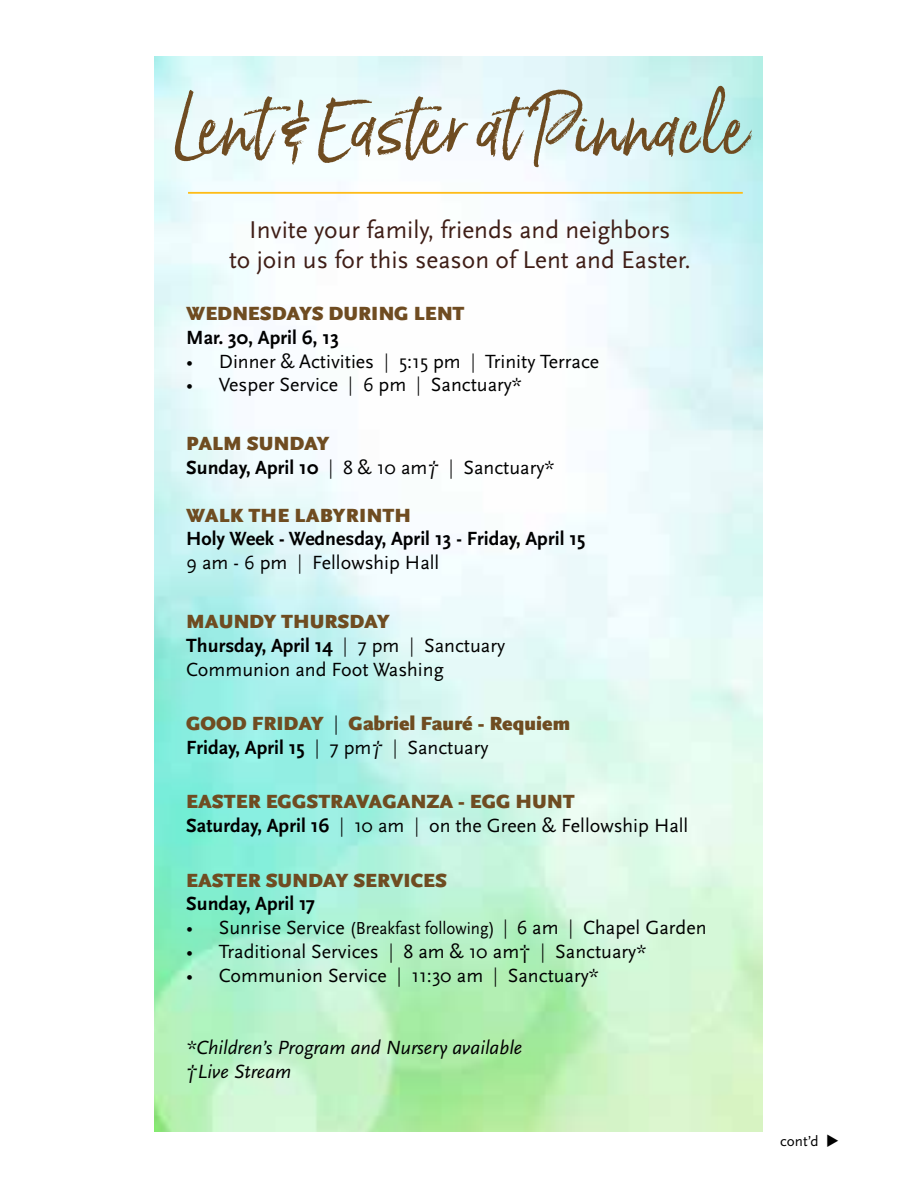
<style>
.page{position:relative;width:918px;height:1188px;background:#fff}
.page>*{position:absolute;margin:0;border:0;box-sizing:border-box;transform-origin:0 0}
.t1{font:72.45px "Born Ready";color:#6f4c21}
.t2{font:25.35px/30.5px "Scala Sans OT";color:#3f1e17;text-align:center}
.t3{font:19.95px/23.9px "Scala Sans OT";color:#000}
.t4{font:900 19.95px/23.9px "Scala Sans OT";color:#6f4c21}
.t5{font:700 19.95px/23.9px "Scala Sans OT";color:#000}
.t6{font:italic 19.95px/23.9px "Scala Sans OT";color:#000}
.t7{font:15px "Scala Sans OT";color:#000}
.s1{font-weight:300}
.s2{font-weight:900;color:#6f4c21}
.s3{font-weight:700}
.s4{font-style:italic}
.s5{font-weight:400}
.s6{font-weight:300;color:#000}
.s7{font-weight:700;color:#000}
.s8{font-weight:400;color:#000}
.s9{font-weight:400;font-style:italic;color:#000}
.s10{font-size:18.15px}
</style>
<div class="page">
<hr style="left:188px;top:192px;width:555px;height:2px;background:#febc18">
<h1 class="t1" style="left:171px;top:83px;width:578px">Lent &amp; Easter at Pinnacle</h1>
<p class="t2" style="left:229px;top:215px;width:463px">Invite your family, friends and neighbors<br>to join us for this season of Lent and Easter.</p>
<p class="t4" style="left:186px;top:302px;width:280px">WEDNESDAYS DURING LENT</p>
<p class="t5" style="left:186px;top:326px;width:154px">Mar. 30, April 6, 13</p>
<p class="t3" style="left:186px;top:350px;width:415px">• Dinner &amp; Activities <span class="s1">|</span> 5:15 pm <span class="s1">|</span> Trinity Terrace</p>
<p class="t3" style="left:186px;top:374px;width:337px">• Vesper Service <span class="s1">|</span> 6 pm <span class="s1">|</span> Sanctuary*</p>
<p class="t3" style="left:186px;top:432px;width:370px"><span class="s2">PALM SUNDAY<br></span><span class="s3">Sunday, April 10</span> <span class="s1">|</span> 8 &amp; 10 am<span class="s4">†</span> <span class="s1">|</span> Sanctuary*</p>
<p class="t4" style="left:186px;top:503px;width:226px">WALK THE LABYRINTH</p>
<p class="t5" style="left:186px;top:527px;width:401px">Holy Week - Wednesday, April 13 - Friday, April 15<br><span class="s5">9 am - 6 pm</span> <span class="s1">|</span> <span class="s5">Fellowship Hall</span></p>
<p class="t3" style="left:186px;top:610px;width:320px"><span class="s2">MAUNDY THURSDAY<br></span><span class="s3">Thursday, April 14</span> <span class="s1">|</span> 7 pm <span class="s1">|</span> Sanctuary<br>Communion and Foot Washing</p>
<p class="t4" style="left:186px;top:712px;width:385px">GOOD FRIDAY <span class="s6">|</span> Gabriel Fauré - Requiem<br><span class="s7">Friday, April 15</span> <span class="s6">|</span> <span class="s8">7 pm</span><span class="s9">†</span> <span class="s6">|</span> <span class="s8">Sanctuary</span></p>
<p class="t3" style="left:186px;top:790px;width:504px"><span class="s2">EASTER EGGSTRAVAGANZA - EGG HUNT<br></span><span class="s3">Saturday, April 16</span> <span class="s1">|</span> 10 am <span class="s1">|</span> on the Green &amp; Fellowship Hall</p>
<p class="t4" style="left:186px;top:868px;width:262px">EASTER SUNDAY SERVICES</p>
<p class="t5" style="left:186px;top:892px;width:130px">Sunday, April 17</p>
<p class="t3" style="left:186px;top:916px;width:522px">• Sunrise Service <span class="s10">(Breakfast following)</span> <span class="s1">|</span> 6 am <span class="s1">|</span> Chapel Garden</p>
<p class="t3" style="left:186px;top:940px;width:462px">• Traditional Services <span class="s1">|</span> 8 am &amp; 10 am† <span class="s1">|</span> Sanctuary*</p>
<p class="t3" style="left:186px;top:964px;width:414px">• Communion Service <span class="s1">|</span> 11:30 am <span class="s1">|</span> Sanctuary*</p>
<p class="t6" style="left:186px;top:1036px;width:338px">*Children’s Program and Nursery available †Live Stream</p>
<p class="t7" style="left:780px;top:1133px;width:61px">cont’d ◆</p>
</div>
